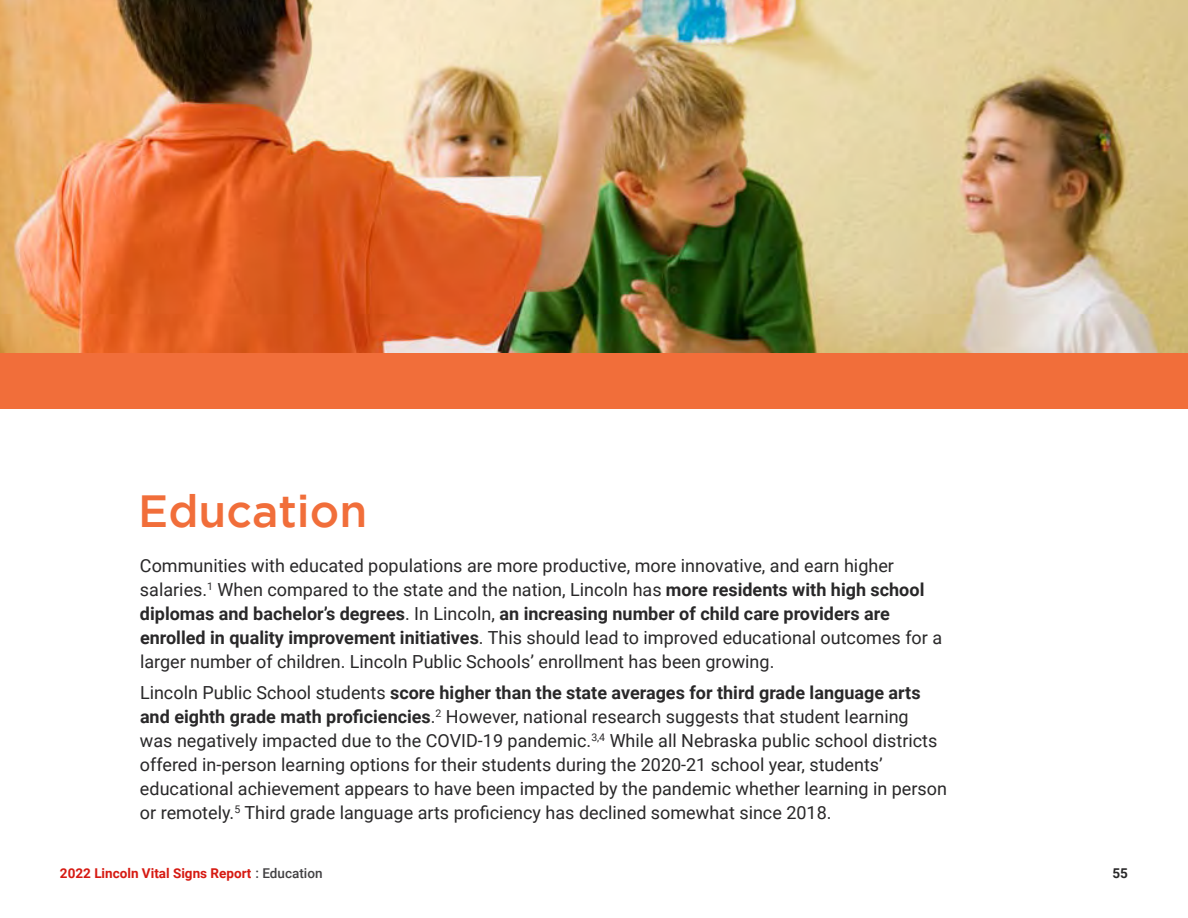
<style>
.page{position:relative;width:1188px;height:918px;background:#fff}
.page>*{position:absolute;margin:0;border:0;box-sizing:border-box;transform-origin:0 0}
.Heading_Blk{font:500 45px "Gotham";color:#f16e3a}
.Body_Copy_Regular{font:18px/24px "Roboto";color:#292829}
.t1{font:700 13.5px "Roboto";color:#d61a12}
.t2{font:700 13.5px "Roboto";color:#292829}
.s1{font-weight:700}
.s2{font-weight:500;color:#414042}
</style>
<div class="page">
<img style="left:0;top:0;width:1188px;height:353px">
<div style="left:0;top:353px;width:1188px;height:55px;background:#f16e3a"></div>
<p class="Heading_Blk" style="left:138px;top:485px;width:231px">Education</p>
<p class="Body_Copy_Regular" style="left:140px;top:553px;width:804px">Communities with educated populations are more productive, more innovative, and earn higher salaries.<sup>1</sup> When compared to the state and the nation, Lincoln has <span class="s1">more residents with high school diplomas and bachelor’s degrees</span>. In Lincoln, <span class="s1">an increasing number of child care providers are enrolled in quality improvement initiatives</span>. This should lead to improved educational outcomes for a larger number of children. Lincoln Public Schools’ enrollment has been growing.</p>
<p class="Body_Copy_Regular" style="left:140px;top:680px;width:809px">Lincoln Public School students <span class="s1">score higher than the state averages for third grade language arts and eighth grade math proficiencies</span>.<sup>2</sup> However, national research suggests that student learning<br>was negatively impacted due to the COVID-19 pandemic.<sup>3,4</sup> While all Nebraska public school districts offered in-person learning options for their students during the 2020-21 school year, students’ educational achievement appears to have been impacted by the pandemic whether learning in person or remotely.<sup>5</sup> Third grade language arts proficiency has declined somewhat since 2018.</p>
<p class="t1" style="left:60px;top:864px;width:264px">2022 Lincoln Vital Signs Report <span class="s2">: Education</span></p>
<p class="t2" style="left:1112px;top:863px;width:17px">55</p>
</div>
